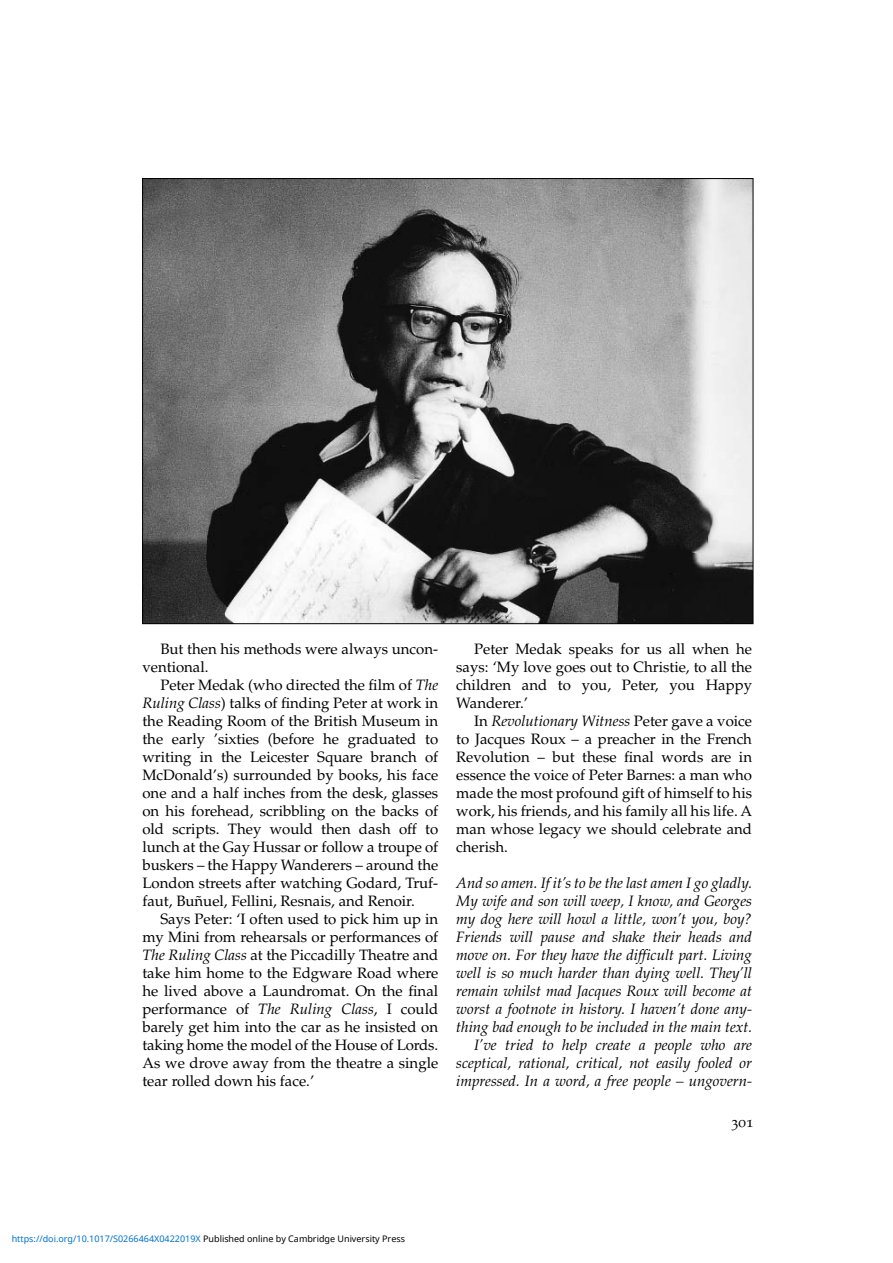
<style>
.page{position:relative;width:893px;height:1263px;background:#fff}
.page>*{position:absolute;margin:0;border:0;box-sizing:border-box;transform-origin:0 0}
.t1{font:15px/18px "Palatino";color:#000;text-align:justify}
.t2{font:italic 15px/18px "Palatino";color:#000;text-align:right}
.t3{font:15px "Palatino SC";color:#000}
.t4{font:9px "Noto Sans";color:#0172cf}
.s1{font-style:italic}
.s2{color:#000}
</style>
<div class="page">
<img style="left:144px;top:180px;width:607px;height:442px">
<p class="t1" style="left:142px;top:642px;width:297px;text-indent:18px">But then his methods were always uncon&shy;ventional.</p>
<p class="t1" style="left:142px;top:678px;width:297px;text-indent:18px">Peter Medak (who directed the film of <span class="s1">The Ruling Class</span>) talks of finding Peter at work in the Reading Room of the British Museum in the early ’sixties (before he graduated to writing in the Leicester Square branch of McDonald’s) surrounded by books, his face one and a half inches from the desk, glasses on his forehead, scribbling on the backs of old scripts. They would then dash off to lunch at the Gay Hussar or follow a troupe of buskers – the Happy Wanderers – around the London streets after watching Godard, Truf&shy;faut, Buñuel, Fellini, Resnais, and Renoir.</p>
<p class="t1" style="left:142px;top:912px;width:297px;text-indent:18px">Says Peter: ‘I often used to pick him up in my Mini from rehearsals or performances of <span class="s1">The Ruling Class</span> at the Piccadilly Theatre and take him home to the Edgware Road where he lived above a Laundromat. On the final performance of <span class="s1">The Ruling Class</span>, I could barely get him into the car as he insisted on taking home the model of the House of Lords.<br>As we drove away from the theatre a single tear rolled down his face.’</p>
<p class="t1" style="left:456px;top:642px;width:297px;text-indent:18px">Peter Medak speaks for us all when he says: ‘My love goes out to Christie, to all the children and to you, Peter, you Happy Wanderer.’</p>
<p class="t1" style="left:456px;top:714px;width:297px;text-indent:18px">In <span class="s1">Revolutionary Witness</span> Peter gave a voice to Jacques Roux – a preacher in the French Revolution – but these final words are in essence the voice of Peter Barnes: a man who made the most profound gift of himself to his work, his friends, and his family all his life. A man whose legacy we should celebrate and cherish.</p>
<p class="t2" style="left:456px;top:876px;width:297px">And so amen. If it’s to be the last amen I go gladly.<br>My wife and son will weep, I know, and Georges my dog here will howl a little, won’t you, boy?<br>Friends will pause and shake their heads and move on. For they have the difficult part. Living well is so much harder than dying well. They’ll remain whilst mad Jacques Roux will become at worst a footnote in history. I haven’t done any&shy;thing bad enough to be included in the main text.<br>I’ve tried to help create a people who are sceptical, rational, critical, not easily fooled or impressed. In a word, a free people – ungovern-</p>
<p class="t3" style="left:731px;top:1116px;width:24px">301</p>
<p class="t4" style="left:12px;top:1232px;width:395px">https://doi.org/10.1017/S0266464X0422019X <span class="s2">Published online by Cambridge University Press</span></p>
</div>
